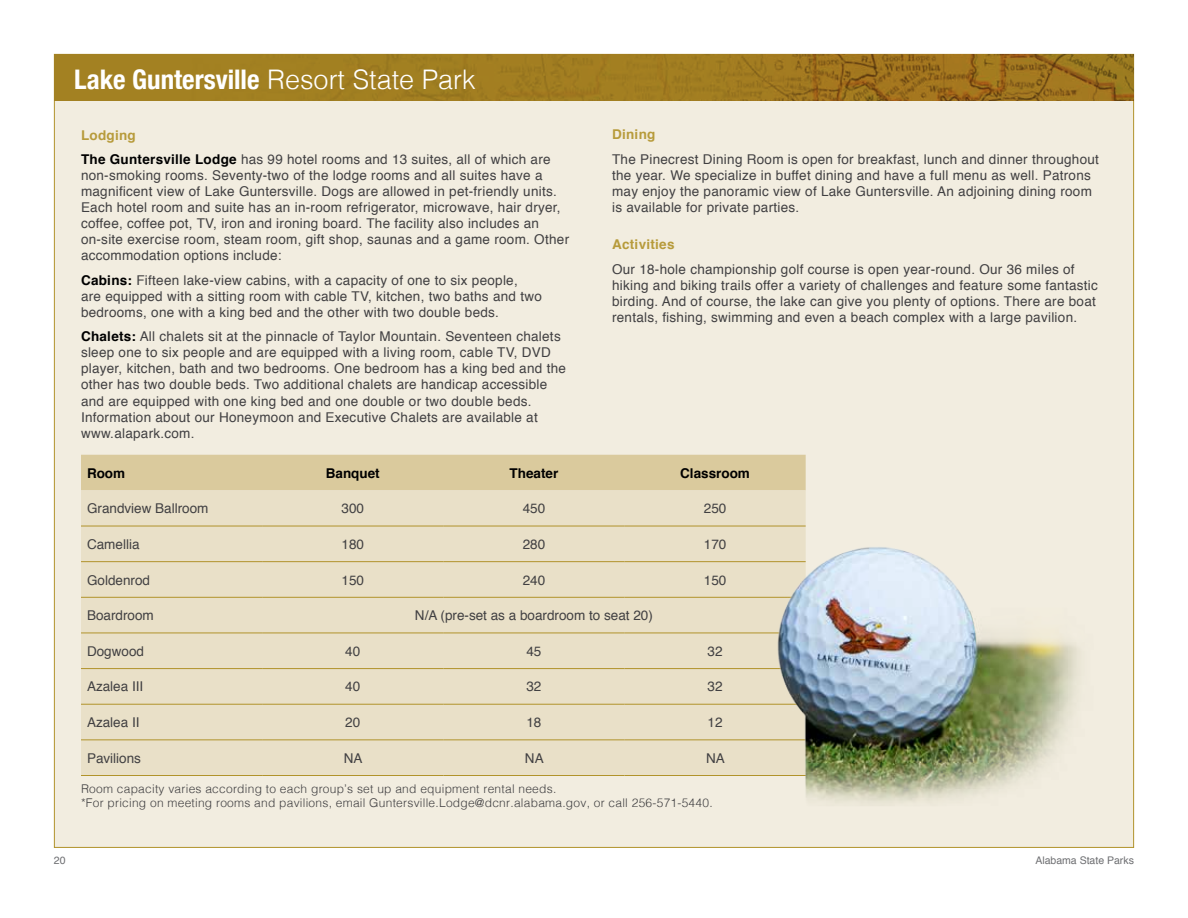
<style>
.page{position:relative;width:1188px;height:918px;background:#fff}
.page>*{position:absolute;margin:0;border:0;box-sizing:border-box;transform-origin:0 0}
.t1{font:700 condensed 27px "Helvetica Neue";color:#fff}
.t2{font:13.5px/16px "Helvetica";letter-spacing:.02em;color:#414042}
.t3{font:13.5px "Helvetica";color:#414042}
.t4{font:700 13.5px "Helvetica";color:#000}
.t5{font:700 13.5px "Helvetica";letter-spacing:.02em;color:#b79b3b}
.t6{font:300 12px/14.2px "Helvetica";letter-spacing:.02em;color:#414042}
.t7{font:10.5px "Helvetica";color:#6d6e71}
.s1{font-family:"Helvetica";font-weight:300;font-stretch:normal}
.s2{font-weight:700;color:#b79b3b}
.s3{font-weight:700;color:#000}
</style>
<div class="page">
<div style="left:54px;top:54px;width:1080px;height:794px;background:#f2ede0;border:1px solid #b1932b"></div>
<img style="left:54px;top:54px;width:1080px;height:46px">
<div style="left:81px;top:455px;width:600px;height:35px;background:#daca9d"></div>
<div style="left:81px;top:490px;width:600px;height:285px;background:#e9e0c8"></div>
<hr style="left:81px;top:526px;width:181px;height:1px;background:#b1932b">
<hr style="left:262px;top:526px;width:181px;height:1px;background:#b1932b">
<hr style="left:443px;top:526px;width:182px;height:1px;background:#b1932b">
<hr style="left:625px;top:526px;width:181px;height:1px;background:#b1932b">
<hr style="left:81px;top:561px;width:181px;height:1px;background:#b1932b">
<hr style="left:262px;top:561px;width:181px;height:1px;background:#b1932b">
<hr style="left:443px;top:561px;width:182px;height:1px;background:#b1932b">
<hr style="left:625px;top:561px;width:181px;height:1px;background:#b1932b">
<hr style="left:81px;top:597px;width:181px;height:1px;background:#b1932b">
<hr style="left:262px;top:597px;width:181px;height:1px;background:#b1932b">
<hr style="left:443px;top:597px;width:182px;height:1px;background:#b1932b">
<hr style="left:625px;top:597px;width:181px;height:1px;background:#b1932b">
<hr style="left:81px;top:633px;width:181px;height:1px;background:#b1932b">
<hr style="left:262px;top:633px;width:181px;height:1px;background:#b1932b">
<hr style="left:443px;top:633px;width:182px;height:1px;background:#b1932b">
<hr style="left:625px;top:633px;width:181px;height:1px;background:#b1932b">
<hr style="left:81px;top:668px;width:181px;height:1px;background:#b1932b">
<hr style="left:262px;top:668px;width:181px;height:1px;background:#b1932b">
<hr style="left:443px;top:668px;width:182px;height:1px;background:#b1932b">
<hr style="left:625px;top:668px;width:181px;height:1px;background:#b1932b">
<hr style="left:81px;top:704px;width:181px;height:1px;background:#b1932b">
<hr style="left:262px;top:704px;width:181px;height:1px;background:#b1932b">
<hr style="left:443px;top:704px;width:182px;height:1px;background:#b1932b">
<hr style="left:625px;top:704px;width:181px;height:1px;background:#b1932b">
<hr style="left:81px;top:740px;width:181px;height:1px;background:#b1932b">
<hr style="left:81px;top:775px;width:181px;height:1px;background:#b1932b">
<hr style="left:262px;top:740px;width:181px;height:1px;background:#b1932b">
<hr style="left:262px;top:775px;width:181px;height:1px;background:#b1932b">
<hr style="left:443px;top:740px;width:182px;height:1px;background:#b1932b">
<hr style="left:443px;top:775px;width:182px;height:1px;background:#b1932b">
<hr style="left:625px;top:740px;width:181px;height:1px;background:#b1932b">
<hr style="left:625px;top:775px;width:181px;height:1px;background:#b1932b">
<img style="left:681px;top:454px;width:413px;height:394px">
<h1 class="t1" style="left:74px;top:63px;width:403px">Lake Guntersville <span class="s1">Resort State Park</span></h1>
<p class="t2" style="left:81px;top:123px;width:471px;line-height:24.2px"><span class="s2">Lodging<br></span><span class="s3">The Guntersville Lodge</span> has 99 hotel rooms and 13 suites, all of which are</p>
<p class="t2" style="left:81px;top:168px;width:490px">non-smoking rooms. Seventy-two of the lodge rooms and all suites have a magnificent view of Lake Guntersville. Dogs are allowed in pet-friendly units.<br>Each hotel room and suite has an in-room refrigerator, microwave, hair dryer, coffee, coffee pot, TV, iron and ironing board. The facility also includes an on-site exercise room, steam room, gift shop, saunas and a game room. Other accommodation options include:</p>
<p class="t2" style="left:81px;top:272px;width:462px"><span class="s3">Cabins:</span> Fifteen lake-view cabins, with a capacity of one to six people,<br>are equipped with a sitting room with cable TV, kitchen, two baths and two bedrooms, one with a king bed and the other with two double beds.</p>
<p class="t2" style="left:81px;top:329px;width:486px"><span class="s3">Chalets:</span> All chalets sit at the pinnacle of Taylor Mountain. Seventeen chalets sleep one to six people and are equipped with a living room, cable TV, DVD player, kitchen, bath and two bedrooms. One bedroom has a king bed and the other has two double beds. Two additional chalets are handicap accessible and are equipped with one king bed and one double or two double beds.<br>Information about our Honeymoon and Executive Chalets are available at www.alapark.com.</p>
<p class="t5" style="left:612px;top:124px;width:45px">Dining</p>
<p class="t2" style="left:612px;top:151px;width:488px">The Pinecrest Dining Room is open for breakfast, lunch and dinner throughout the year. We specialize in buffet dining and have a full menu as well. Patrons may enjoy the panoramic view of Lake Guntersville. An adjoining dining room is available for private parties.</p>
<p class="t5" style="left:612px;top:234px;width:64px">Activities</p>
<p class="t2" style="left:612px;top:261px;width:487px">Our 18-hole championship golf course is open year-round. Our 36 miles of hiking and biking trails offer a variety of challenges and feature some fantastic birding. And of course, the lake can give you plenty of options. There are boat rentals, fishing, swimming and even a beach complex with a large pavilion.</p>
<p class="t4" style="left:87px;top:462px;width:40px">Room</p>
<p class="t4" style="left:326px;top:462px;width:56px">Banquet</p>
<p class="t4" style="left:510px;top:462px;width:50px">Theater</p>
<p class="t4" style="left:680px;top:462px;width:71px">Classroom</p>
<p class="t3" style="left:87px;top:498px;width:123px">Grandview Ballroom</p>
<p class="t2" style="left:342px;top:501px;width:24px">300</p>
<p class="t2" style="left:523px;top:501px;width:24px">450</p>
<p class="t2" style="left:704px;top:501px;width:24px">250</p>
<p class="t3" style="left:87px;top:534px;width:54px">Camellia</p>
<p class="t2" style="left:342px;top:537px;width:24px">180</p>
<p class="t2" style="left:523px;top:537px;width:24px">280</p>
<p class="t2" style="left:704px;top:537px;width:24px">170</p>
<p class="t3" style="left:87px;top:569px;width:65px">Goldenrod</p>
<p class="t2" style="left:342px;top:572px;width:24px">150</p>
<p class="t2" style="left:523px;top:572px;width:24px">240</p>
<p class="t2" style="left:704px;top:572px;width:24px">150</p>
<p class="t3" style="left:87px;top:605px;width:68px">Boardroom</p>
<p class="t3" style="left:415px;top:605px;width:239px">N/A (pre-set as a boardroom to seat 20)</p>
<p class="t3" style="left:87px;top:641px;width:59px">Dogwood</p>
<p class="t2" style="left:345px;top:643px;width:17px">40</p>
<p class="t2" style="left:526px;top:643px;width:17px">45</p>
<p class="t2" style="left:708px;top:643px;width:17px">32</p>
<p class="t3" style="left:87px;top:676px;width:58px">Azalea III</p>
<p class="t2" style="left:345px;top:679px;width:17px">40</p>
<p class="t2" style="left:526px;top:679px;width:17px">32</p>
<p class="t2" style="left:708px;top:679px;width:17px">32</p>
<p class="t3" style="left:87px;top:712px;width:54px">Azalea II</p>
<p class="t2" style="left:345px;top:715px;width:17px">20</p>
<p class="t2" style="left:526px;top:715px;width:17px">18</p>
<p class="t2" style="left:708px;top:715px;width:17px">12</p>
<p class="t3" style="left:87px;top:748px;width:56px">Pavilions</p>
<p class="t2" style="left:344px;top:750px;width:20px">NA</p>
<p class="t2" style="left:525px;top:750px;width:20px">NA</p>
<p class="t2" style="left:706px;top:750px;width:20px">NA</p>
<p class="t6" style="left:81px;top:781px;width:633px">Room capacity varies according to each group’s set up and equipment rental needs.<br>*For pricing on meeting rooms and pavilions, email Guntersville.Lodge@dcnr.alabama.gov, or call 256-571-5440.</p>
<p class="t7" style="left:54px;top:852px;width:13px">20</p>
<p class="t7" style="left:1035px;top:852px;width:100px">Alabama State Parks</p>
</div>
